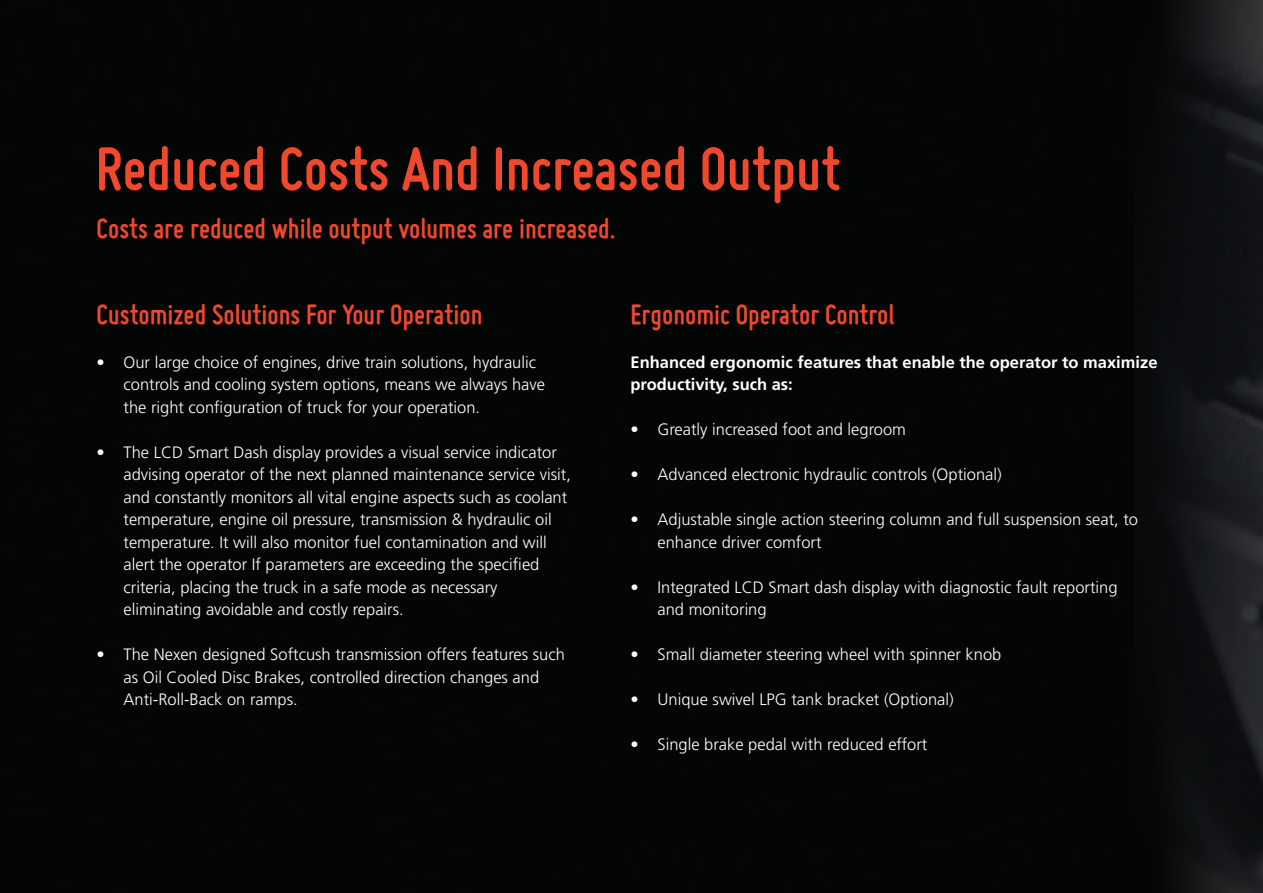
<style>
.page{position:relative;width:1263px;height:893px;background:#fff}
.page>*{position:absolute;margin:0;border:0;box-sizing:border-box;transform-origin:0 0}
.t1{font:700 64.5px "Miso";color:#ef482d}
.t2{font:700 30px "Miso";color:#ef482d}
.t3{font:300 16.5px/22.5px "Frutiger";color:#fff}
.t4{font:700 16.5px/22.5px "Frutiger";color:#fff}
</style>
<div class="page">
<img style="left:0;top:0;width:1263px;height:893px">
<h1 class="t1" style="left:96px;top:132px;width:746px">Reduced Costs And Increased Output</h1>
<h2 class="t2" style="left:97px;top:211px;width:520px">Costs are reduced while output volumes are increased.</h2>
<h2 class="t2" style="left:97px;top:297px;width:387px">Customized Solutions For Your Operation</h2>
<p class="t3" style="left:124px;top:350px;width:423px;text-indent:-27px">• Our large choice of engines, drive train solutions, hydraulic controls and cooling system options, means we always have the right configuration of truck for your operation.</p>
<p class="t3" style="left:124px;top:440px;width:449px;text-indent:-27px">• The LCD Smart Dash display provides a visual service indicator advising operator of the next planned maintenance service visit, and constantly monitors all vital engine aspects such as coolant temperature, engine oil pressure, transmission &amp; hydraulic oil temperature. It will also monitor fuel contamination and will alert the operator If parameters are exceeding the specified criteria, placing the truck in a safe mode as necessary eliminating avoidable and costly repairs.</p>
<p class="t3" style="left:124px;top:643px;width:443px;text-indent:-27px">• The Nexen designed Softcush transmission offers features such as Oil Cooled Disc Brakes, controlled direction changes and<br>Anti-Roll-Back on ramps.</p>
<h2 class="t2" style="left:630px;top:297px;width:265px">Ergonomic Operator Control</h2>
<p class="t4" style="left:630px;top:350px;width:528px">Enhanced ergonomic features that enable the operator to maximize productivity, such as:</p>
<p class="t3" style="left:630px;top:418px;width:277px">• Greatly increased foot and legroom</p>
<p class="t3" style="left:630px;top:463px;width:373px">• Advanced electronic hydraulic controls (Optional)</p>
<p class="t3" style="left:657px;top:508px;width:482px;text-indent:-27px">• Adjustable single action steering column and full suspension seat, to enhance driver comfort</p>
<p class="t3" style="left:657px;top:575px;width:461px;text-indent:-27px">• Integrated LCD Smart dash display with diagnostic fault reporting and monitoring</p>
<p class="t3" style="left:630px;top:643px;width:372px">• Small diameter steering wheel with spinner knob</p>
<p class="t3" style="left:630px;top:688px;width:325px">• Unique swivel LPG tank bracket (Optional)</p>
<p class="t3" style="left:630px;top:733px;width:298px">• Single brake pedal with reduced effort</p>
</div>
